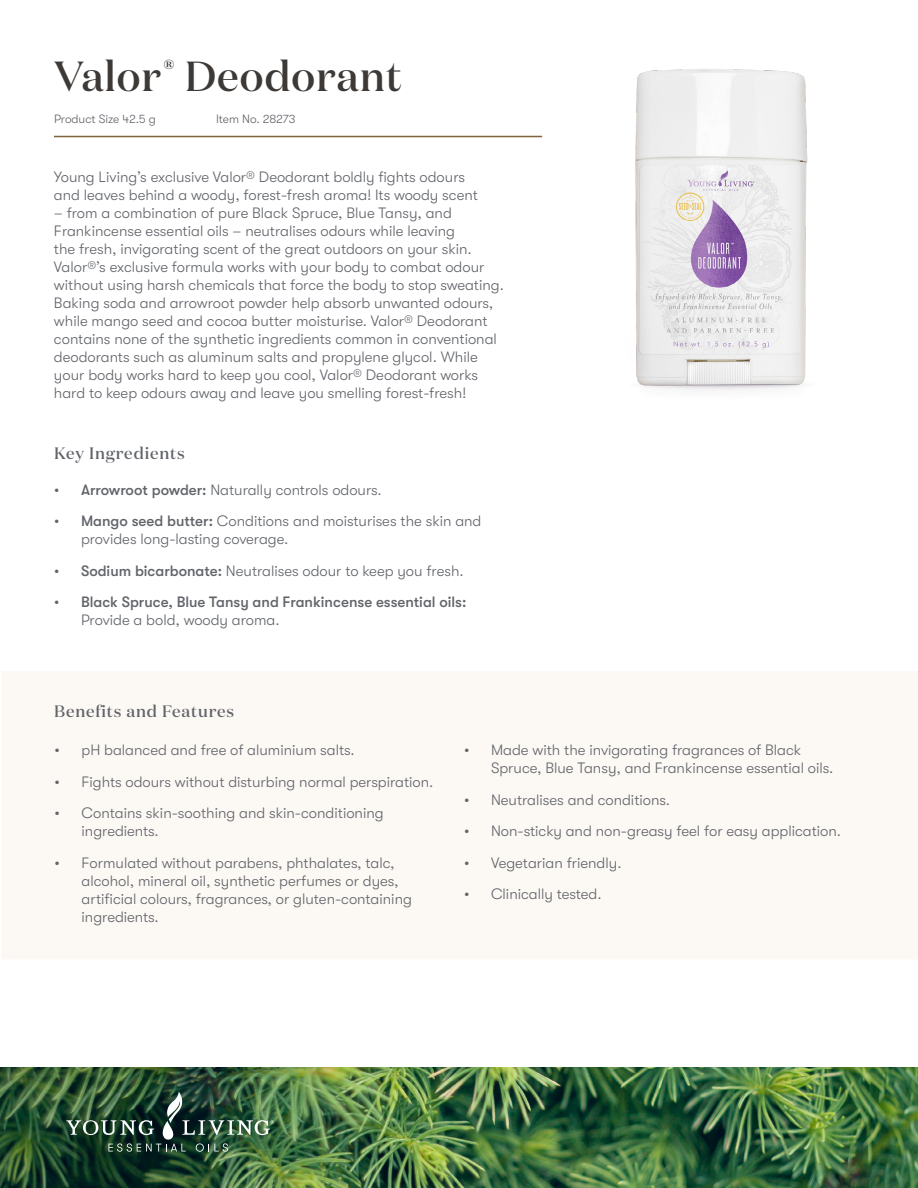
<style>
.page{position:relative;width:918px;height:1188px;background:#fff}
.page>*{position:absolute;margin:0;border:0;box-sizing:border-box;transform-origin:0 0}
.t1{font:500 42px "Domaine Display";letter-spacing:.02em;color:#3d3936}
.t2{font:500 16.5px "Domaine Display";letter-spacing:.05em;color:#61646a}
.t3{font:300 15px/18px "GT Walsheim Pro";color:#61646a}
.t4{font:500 15px "GT Walsheim Pro";color:#61646a}
.t5{font:300 12px "GT Walsheim Pro";color:#61646a}
.s1{font-weight:500}
</style>
<div class="page">
<img style="left:0;top:1067px;width:918px;height:121px">
<div style="left:2px;top:671px;width:916px;height:288px;background:#fcf8f4"></div>
<img style="left:66px;top:1092px;width:208px;height:60px">
<hr style="left:54px;top:136px;width:488px;height:1px;background:#80623b">
<img style="left:635px;top:69px;width:173px;height:321px">
<h1 class="t1" style="left:54px;top:49px;width:349px">Valor<sup>®</sup> Deodorant</h1>
<p class="t5" style="left:54px;top:112px;width:103px">Product Size 42.5 g</p>
<p class="t5" style="left:216px;top:112px;width:81px">Item No. 28273</p>
<p class="t3" style="left:54px;top:168px;width:425px">Young Living’s exclusive Valor® Deodorant boldly fights odours and leaves behind a woody, forest-fresh aroma! Its woody scent</p>
<p class="t3" style="left:54px;top:204px;width:452px">– from a combination of pure Black Spruce, Blue Tansy, and Frankincense essential oils – neutralises odours while leaving<br>the fresh, invigorating scent of the great outdoors on your skin.<br>Valor®’s exclusive formula works with your body to combat odour without using harsh chemicals that force the body to stop sweating.<br>Baking soda and arrowroot powder help absorb unwanted odours, while mango seed and cocoa butter moisturise. Valor® Deodorant contains none of the synthetic ingredients common in conventional deodorants such as aluminum salts and propylene glycol. While your body works hard to keep you cool, Valor® Deodorant works hard to keep odours away and leave you smelling forest-fresh!</p>
<p class="t2" style="left:54px;top:443px;width:132px">Key Ingredients</p>
<p class="t3" style="left:54px;top:481px;width:329px"><span class="s1">• Arrowroot powder:</span> Naturally controls odours.</p>
<p class="t3" style="left:81px;top:512px;width:402px;text-indent:-27px"><span class="s1">• Mango seed butter:</span> Conditions and moisturises the skin and provides long-lasting coverage.</p>
<p class="t3" style="left:54px;top:562px;width:411px"><span class="s1">• Sodium bicarbonate:</span> Neutralises odour to keep you fresh.</p>
<p class="t4" style="left:54px;top:594px;width:414px">• Black Spruce, Blue Tansy and Frankincense essential oils:</p>
<p class="t3" style="left:81px;top:611px;width:200px">Provide a bold, woody aroma.</p>
<p class="t2" style="left:54px;top:701px;width:182px">Benefits and Features</p>
<p class="t3" style="left:55px;top:741px;width:302px">• pH balanced and free of aluminium salts.</p>
<p class="t3" style="left:55px;top:773px;width:380px">• Fights odours without disturbing normal perspiration.</p>
<p class="t3" style="left:82px;top:804px;width:304px;text-indent:-27px">• Contains skin-soothing and skin-conditioning ingredients.</p>
<p class="t3" style="left:82px;top:854px;width:332px;text-indent:-27px">• Formulated without parabens, phthalates, talc, alcohol, mineral oil, synthetic perfumes or dyes, artificial colours, fragrances, or gluten-containing ingredients.</p>
<p class="t3" style="left:491px;top:741px;width:344px;text-indent:-27px">• Made with the invigorating fragrances of Black<br>Spruce, Blue Tansy, and Frankincense essential oils.</p>
<p class="t3" style="left:464px;top:791px;width:208px">• Neutralises and conditions.</p>
<p class="t3" style="left:464px;top:822px;width:379px">• Non-sticky and non-greasy feel for easy application.</p>
<p class="t3" style="left:464px;top:854px;width:159px">• Vegetarian friendly.</p>
<p class="t3" style="left:464px;top:885px;width:139px">• Clinically tested.</p>
</div>
